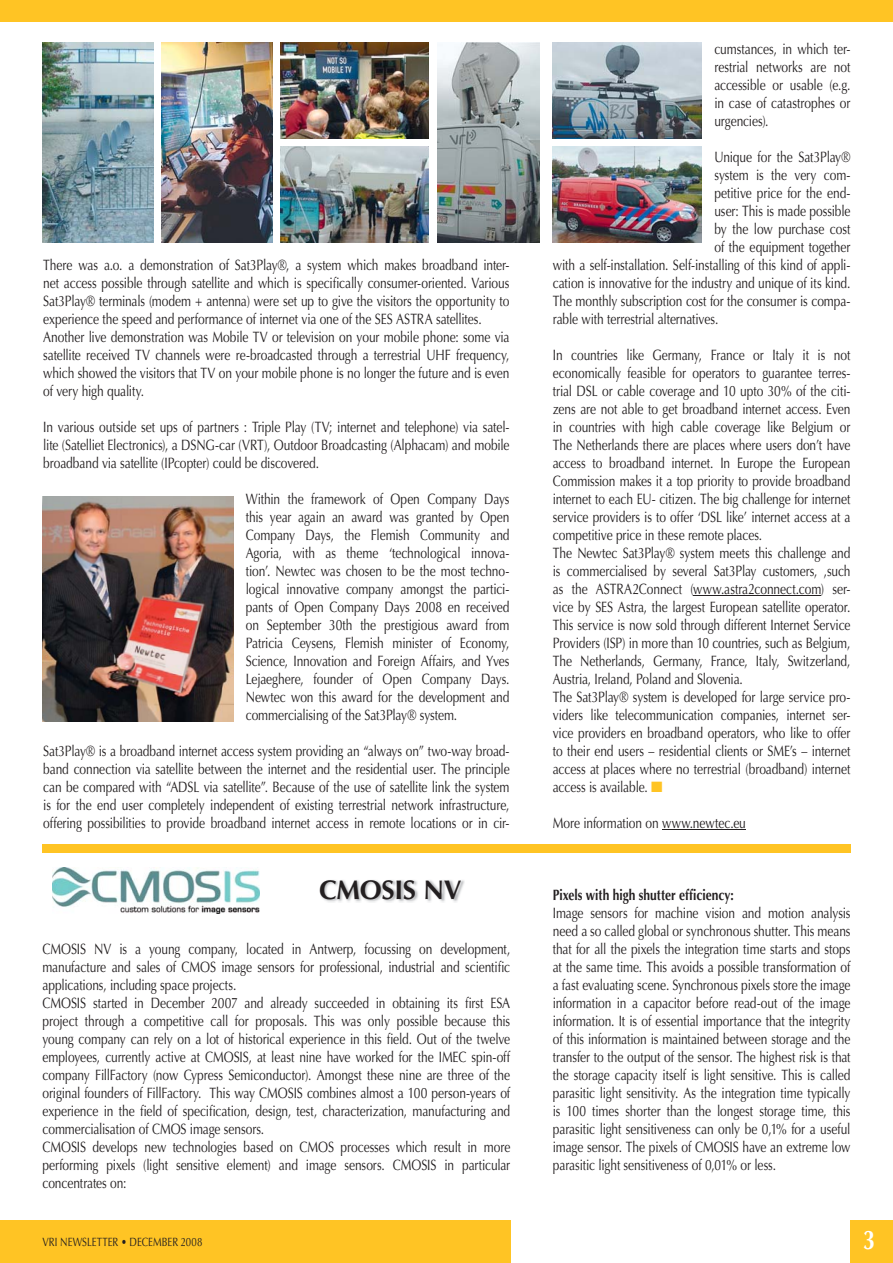
<style>
.page{position:relative;width:893px;height:1263px;background:#fff}
.page>*{position:absolute;margin:0;border:0;box-sizing:border-box;transform-origin:0 0}
.t1{font:700 27px "Optima LT Std";letter-spacing:-.01em;color:#231f20}
.t2{font:700 27px "Optima LT Std";color:#fff;scale:.8 1}
.t3{font:15px/18px "Optima LT Std";letter-spacing:-.01em;color:#231f20;text-align:justify;scale:.8 1}
.t4{font:700 15px "Optima LT Std";color:#231f20;scale:.8 1}
.t5{font:12px "Optima LT Std";color:#231f20;scale:.8 1}
.s1{color:#ffc424}
</style>
<div class="page">
<div style="left:0;top:0;width:893px;height:21px;background:#ffc424"></div>
<div style="left:850px;top:1220px;width:43px;height:43px;background:#ffc424"></div>
<div style="left:0;top:1220px;width:510px;height:43px;background:#ffc424"></div>
<hr style="left:693px;top:595px;width:128px;height:1px;background:#231f20">
<hr style="left:662px;top:829px;width:84px;height:1px;background:#231f20">
<div style="left:42px;top:844px;width:808px;height:9px;background:#ffc424"></div>
<img style="left:321px;top:880px;width:144px;height:22px">
<img style="left:52px;top:867px;width:207px;height:46px">
<img style="left:42px;top:497px;width:191px;height:225px">
<img style="left:42px;top:43px;width:111px;height:199px">
<img style="left:162px;top:43px;width:110px;height:199px">
<img style="left:281px;top:43px;width:148px;height:95px">
<img style="left:281px;top:147px;width:148px;height:95px">
<img style="left:438px;top:43px;width:101px;height:199px">
<img style="left:553px;top:43px;width:148px;height:95px">
<img style="left:553px;top:147px;width:148px;height:95px">
<p class="t3" style="left:43px;top:257px;width:584px;text-align:left">There was a.o. a demonstration of Sat3Play®, a system which makes broadband inter&shy;net access possible through satellite and which is specifically consumer-oriented. Various Sat3Play® terminals (modem + antenna) were set up to give the visitors the opportunity to experience the speed and performance of internet via one of the SES ASTRA satellites.<br>Another live demonstration was Mobile TV or television on your mobile phone: some via satellite received TV channels were re-broadcasted through a terrestrial UHF frequency, which showed the visitors that TV on your mobile phone is no longer the future and is even of very high quality.</p>
<p class="t3" style="left:43px;top:419px;width:584px">In various outside set ups of partners : Triple Play (TV; internet and telephone) via satel&shy;lite (Satelliet Electronics), a DSNG-car (VRT), Outdoor Broadcasting (Alphacam) and mobile broadband via satellite (IPcopter) could be discovered.</p>
<p class="t3" style="left:246px;top:491px;width:331px">Within the framework of Open Company Days this year again an award was granted by Open Company Days, the Flemish Community and Agoria, with as theme ‘technological innova&shy;tion’. Newtec was chosen to be the most techno&shy;logical innovative company amongst the partici&shy;pants of Open Company Days 2008 en received on September 30th the prestigious award from Patricia Ceysens, Flemish minister of Economy, Science, Innovation and Foreign Affairs, and Yves Lejaeghere, founder of Open Company Days.<br>Newtec won this award for the development and commercialising of the Sat3Play® system.</p>
<p class="t3" style="left:43px;top:743px;width:584px">Sat3Play® is a broadband internet access system providing an “always on” two-way broad&shy;band connection via satellite between the internet and the residential user. The principle can be compared with “ADSL via satellite”. Because of the use of satellite link the system is for the end user completely independent of existing terrestrial network infrastructure, offering possibilities to provide broadband internet access in remote locations or in cir-</p>
<p class="t3" style="left:714px;top:41px;width:172px">cumstances, in which ter&shy;restrial networks are not accessible or usable (e.g. in case of catastrophes or urgencies).</p>
<p class="t3" style="left:714px;top:149px;width:172px">Unique for the Sat3Play®</p>
<p class="t3" style="left:714px;top:167px;width:172px">system is the very com-</p>
<p class="t3" style="left:714px;top:185px;width:172px">petitive price for the end-</p>
<p class="t3" style="left:714px;top:203px;width:172px">user: This is made possible</p>
<p class="t3" style="left:714px;top:221px;width:172px">by the low purchase cost</p>
<p class="t3" style="left:714px;top:239px;width:172px">of the equipment together</p>
<p class="t3" style="left:553px;top:257px;width:374px">with a self-installation. Self-installing of this kind of appli-</p>
<p class="t3" style="left:553px;top:275px;width:374px">cation is innovative for the industry and unique of its kind.</p>
<p class="t3" style="left:553px;top:293px;width:374px">The monthly subscription cost for the consumer is compa-</p>
<p class="t3" style="left:553px;top:311px;width:208px">rable with terrestrial alternatives.</p>
<p class="t3" style="left:553px;top:347px;width:374px;text-align:left">In countries like Germany, France or Italy it is not economically feasible for operators to guarantee terres&shy;trial DSL or cable coverage and 10 upto 30% of the citi&shy;zens are not able to get broadband internet access. Even in countries with high cable coverage like Belgium or The Netherlands there are places where users don’t have access to broadband internet. In Europe the European Commission makes it a top priority to provide broadband internet to each EU- citizen. The big challenge for internet service providers is to offer ‘DSL like’ internet access at a competitive price in these remote places.<br>The Newtec Sat3Play® system meets this challenge and is commercialised by several Sat3Play customers, ,such as the ASTRA2Connect (www.astra2connect.com) ser&shy;vice by SES Astra, the largest European satellite operator.<br>This service is now sold through different Internet Service Providers (ISP) in more than 10 countries, such as Belgium, The Netherlands, Germany, France, Italy, Switzerland, Austria, Ireland, Poland and Slovenia.<br>The Sat3Play® system is developed for large service pro&shy;viders like telecommunication companies, internet ser&shy;vice providers en broadband operators, who like to offer to their end users – residential clients or SME’s – internet access at places where no terrestrial (broadband) internet access is available. <span class="s1">■</span></p>
<p class="t3" style="left:553px;top:815px;width:243px">More information on www.newtec.eu</p>
<h1 class="t1" style="left:319px;top:876px;width:144px">CMOSIS NV</h1>
<p class="t4" style="left:553px;top:888px;width:228px">Pixels with high shutter efficiency:</p>
<p class="t3" style="left:553px;top:905px;width:374px">Image sensors for machine vision and motion analysis need a so called global or synchronous shutter. This means that for all the pixels the integration time starts and stops at the same time. This avoids a possible transformation of a fast evaluating scene. Synchronous pixels store the image information in a capacitor before read-out of the image information. It is of essential importance that the integrity of this information is maintained between storage and the transfer to the output of the sensor. The highest risk is that the storage capacity itself is light sensitive. This is called parasitic light sensitivity. As the integration time typically is 100 times shorter than the longest storage time, this parasitic light sensitiveness can only be 0,1% for a useful image sensor. The pixels of CMOSIS have an extreme low parasitic light sensitiveness of 0,01% or less.</p>
<p class="t3" style="left:42px;top:941px;width:586px;text-align:left">CMOSIS NV is a young company, located in Antwerp, focussing on development, manufacture and sales of CMOS image sensors for professional, industrial and scientific applications, including space projects.<br>CMOSIS started in December 2007 and already succeeded in obtaining its first ESA project through a competitive call for proposals. This was only possible because this young company can rely on a lot of historical experience in this field. Out of the twelve employees, currently active at CMOSIS, at least nine have worked for the IMEC spin-off company FillFactory (now Cypress Semiconductor). Amongst these nine are three of the original founders of FillFactory. This way CMOSIS combines almost a 100 person-years of experience in the field of specification, design, test, characterization, manufacturing and commercialisation of CMOS image sensors.<br>CMOSIS develops new technologies based on CMOS processes which result in more performing pixels (light sensitive element) and image sensors. CMOSIS in particular concentrates on:</p>
<p class="t5" style="left:42px;top:1236px;width:201px">VRI NEWSLETTER • DECEMBER 2008</p>
<h1 class="t2" style="left:863px;top:1226px;width:17px">3</h1>
</div>
